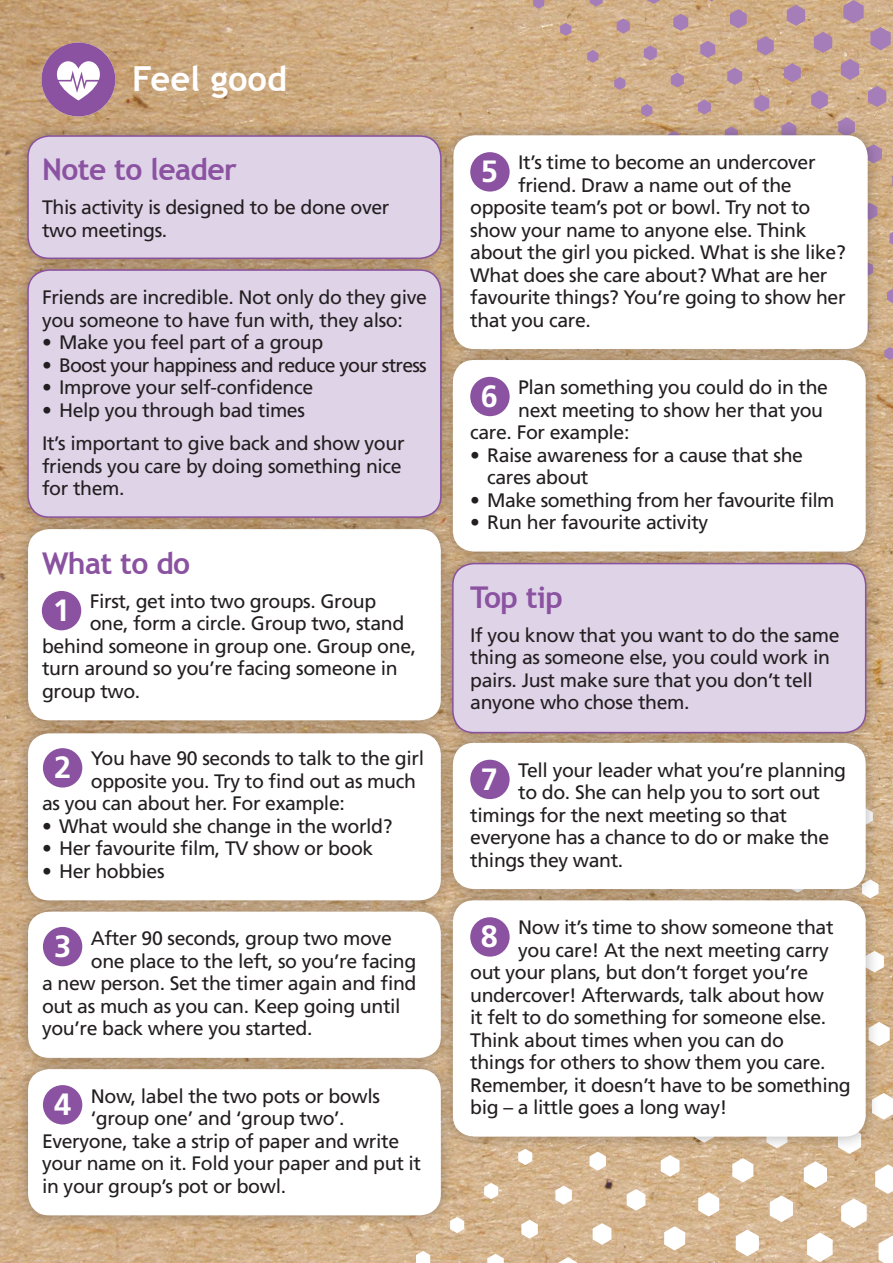
<style>
.page{position:relative;width:893px;height:1263px;background:#fff}
.page>*{position:absolute;margin:0;border:0;box-sizing:border-box;transform-origin:0 0}
.t1{font:700 34.5px "Trebuchet MS";color:#fff}
.t2{font:700 30.75px "Frutiger";color:#fff}
.Heading{font:700 30px "Trebuchet MS";letter-spacing:-.02em;color:#8a52a0}
.Body_Copy{font:19.5px/22.5px "Frutiger";letter-spacing:-.02em;color:#231f20}
.Body_Copy-2{font:19.5px "Frutiger";letter-spacing:-.04em;color:#231f20}
</style>
<div class="page">
<img style="left:0;top:0;width:893px;height:1263px">
<svg style="left:416px;top:774px;width:477px;height:489px;background:#d9be9d"></svg>
<svg style="left:533px;top:0;width:360px;height:360px;background:#ccaa8d"></svg>
<div style="left:14px;top:515px;width:441px;height:219px;background:#231f20;opacity:.35"></div>
<div style="left:28px;top:529px;width:413px;height:191px;background:#fff;border-radius:21px"></div>
<div style="left:14px;top:719px;width:441px;height:195px;background:#231f20;opacity:.35"></div>
<div style="left:28px;top:733px;width:413px;height:167px;background:#fff;border-radius:21px"></div>
<div style="left:14px;top:897px;width:441px;height:175px;background:#231f20;opacity:.35"></div>
<div style="left:28px;top:912px;width:413px;height:146px;background:#fff;border-radius:21px"></div>
<div style="left:14px;top:1055px;width:441px;height:175px;background:#231f20;opacity:.35"></div>
<div style="left:28px;top:1069px;width:413px;height:146px;background:#fff;border-radius:21px"></div>
<div style="left:439px;top:121px;width:443px;height:242px;background:#231f20;opacity:.35"></div>
<div style="left:453px;top:135px;width:415px;height:214px;background:#fff;border-radius:21px"></div>
<div style="left:13px;top:121px;width:443px;height:152px;background:#231f20;opacity:.35"></div>
<div style="left:28px;top:136px;width:413px;height:122px;background:#dfd3e8;border-radius:21px"></div>
<div style="left:27px;top:135px;width:415px;height:124px;border:2px solid #8a52a0;border-radius:21px"></div>
<div style="left:438px;top:548px;width:443px;height:199px;background:#231f20;opacity:.35"></div>
<div style="left:453px;top:564px;width:413px;height:169px;background:#dfd3e8;border-radius:21px"></div>
<div style="left:13px;top:255px;width:443px;height:277px;background:#231f20;opacity:.35"></div>
<div style="left:28px;top:270px;width:413px;height:247px;background:#dfd3e8;border-radius:21px"></div>
<div style="left:27px;top:269px;width:415px;height:249px;border:2px solid #8a52a0;border-radius:21px"></div>
<div style="left:439px;top:346px;width:441px;height:220px;background:#231f20;opacity:.35"></div>
<div style="left:453px;top:360px;width:413px;height:192px;background:#fff;border-radius:21px"></div>
<div style="left:439px;top:728px;width:441px;height:175px;background:#231f20;opacity:.35"></div>
<div style="left:453px;top:743px;width:413px;height:146px;background:#fff;border-radius:21px"></div>
<div style="left:439px;top:886px;width:441px;height:265px;background:#231f20;opacity:.35"></div>
<div style="left:453px;top:900px;width:413px;height:237px;background:#fff;border-radius:21px"></div>
<div style="left:43px;top:748px;width:39px;height:40px;background:#8a52a0;border-radius:50%"></div>
<div style="left:43px;top:927px;width:39px;height:39px;background:#8a52a0;border-radius:50%"></div>
<div style="left:43px;top:1085px;width:39px;height:39px;background:#8a52a0;border-radius:50%"></div>
<div style="left:470px;top:377px;width:40px;height:39px;background:#8a52a0;border-radius:50%"></div>
<div style="left:470px;top:760px;width:40px;height:39px;background:#8a52a0;border-radius:50%"></div>
<div style="left:470px;top:917px;width:40px;height:40px;background:#8a52a0;border-radius:50%"></div>
<div style="left:470px;top:152px;width:40px;height:40px;background:#8a52a0;border-radius:50%"></div>
<div style="left:42px;top:591px;width:39px;height:39px;background:#8a52a0;border-radius:50%"></div>
<svg style="left:41px;top:43px;width:74px;height:73px"></svg>
<p class="t1" style="left:132px;top:57px;width:157px">Feel good</p>
<p class="Heading" style="left:42px;top:151px;width:196px">Note to leader</p>
<p class="Body_Copy" style="left:42px;top:196px;width:349px">This activity is designed to be done over two meetings.</p>
<p class="Body_Copy" style="left:42px;top:286px;width:386px">Friends are incredible. Not only do they give you someone to have fun with, they also:</p>
<p class="Body_Copy" style="left:42px;top:331px;width:283px">• Make you feel part of a group</p>
<p class="Body_Copy-2" style="left:42px;top:353px;width:386px">• Boost your happiness and reduce your stress</p>
<p class="Body_Copy" style="left:42px;top:376px;width:273px">• Improve your self-confidence</p>
<p class="Body_Copy" style="left:42px;top:399px;width:264px">• Help you through bad times</p>
<p class="Body_Copy" style="left:42px;top:432px;width:364px">It’s important to give back and show your friends you care by doing something nice for them.</p>
<p class="Heading" style="left:42px;top:545px;width:150px">What to do</p>
<p class="Body_Copy" style="left:90px;top:590px;width:288px">First, get into two groups. Group</p>
<p class="Body_Copy" style="left:90px;top:612px;width:316px">one, form a circle. Group two, stand</p>
<p class="Body_Copy" style="left:42px;top:635px;width:376px">behind someone in group one. Group one,</p>
<p class="Body_Copy" style="left:42px;top:657px;width:357px">turn around so you’re facing someone in</p>
<p class="Body_Copy" style="left:42px;top:680px;width:100px">group two.</p>
<p class="t2" style="left:53px;top:592px;width:19px">1</p>
<p class="Body_Copy" style="left:91px;top:747px;width:335px">You have 90 seconds to talk to the girl</p>
<p class="Body_Copy" style="left:91px;top:770px;width:327px">opposite you. Try to find out as much</p>
<p class="Body_Copy" style="left:42px;top:792px;width:304px">as you can about her. For example:</p>
<p class="Body_Copy" style="left:42px;top:815px;width:352px">• What would she change in the world?</p>
<p class="Body_Copy" style="left:42px;top:837px;width:333px">• Her favourite film, TV show or book</p>
<p class="Body_Copy" style="left:42px;top:860px;width:124px">• Her hobbies</p>
<p class="t2" style="left:54px;top:749px;width:19px">2</p>
<p class="Body_Copy" style="left:91px;top:927px;width:303px">After 90 seconds, group two move</p>
<p class="Body_Copy" style="left:91px;top:950px;width:327px">one place to the left, so you’re facing</p>
<p class="Body_Copy" style="left:42px;top:972px;width:376px">a new person. Set the timer again and find</p>
<p class="Body_Copy" style="left:42px;top:995px;width:360px">out as much as you can. Keep going until</p>
<p class="Body_Copy" style="left:42px;top:1017px;width:272px">you’re back where you started.</p>
<p class="t2" style="left:54px;top:928px;width:19px">3</p>
<p class="Body_Copy" style="left:91px;top:1085px;width:291px">Now, label the two pots or bowls</p>
<p class="Body_Copy" style="left:91px;top:1107px;width:255px">‘group one’ and ‘group two’.</p>
<p class="Body_Copy" style="left:42px;top:1130px;width:359px">Everyone, take a strip of paper and write</p>
<p class="Body_Copy" style="left:42px;top:1152px;width:381px">your name on it. Fold your paper and put it</p>
<p class="Body_Copy" style="left:42px;top:1175px;width:246px">in your group’s pot or bowl.</p>
<p class="t2" style="left:54px;top:1086px;width:19px">4</p>
<p class="Body_Copy" style="left:518px;top:151px;width:299px">It’s time to become an undercover</p>
<p class="Body_Copy" style="left:518px;top:174px;width:275px">friend. Draw a name out of the</p>
<p class="Body_Copy" style="left:470px;top:196px;width:342px">opposite team’s pot or bowl. Try not to</p>
<p class="Body_Copy" style="left:470px;top:219px;width:338px">show your name to anyone else. Think</p>
<p class="Body_Copy" style="left:470px;top:241px;width:377px">about the girl you picked. What is she like?</p>
<p class="Body_Copy" style="left:470px;top:264px;width:359px">What does she care about? What are her</p>
<p class="Body_Copy" style="left:470px;top:286px;width:377px">favourite things? You’re going to show her</p>
<p class="Body_Copy" style="left:470px;top:309px;width:122px">that you care.</p>
<p class="t2" style="left:481px;top:153px;width:19px">5</p>
<p class="Body_Copy" style="left:518px;top:376px;width:312px">Plan something you could do in the</p>
<p class="Body_Copy" style="left:518px;top:399px;width:306px">next meeting to show her that you</p>
<p class="Body_Copy" style="left:470px;top:421px;width:161px">care. For example:</p>
<p class="Body_Copy" style="left:487px;top:444px;width:317px;text-indent:-17px">• Raise awareness for a cause that she cares about</p>
<p class="Body_Copy" style="left:470px;top:489px;width:366px">• Make something from her favourite film</p>
<p class="Body_Copy" style="left:470px;top:511px;width:240px">• Run her favourite activity</p>
<p class="t2" style="left:481px;top:378px;width:19px">6</p>
<p class="Heading" style="left:470px;top:578px;width:94px">Top tip</p>
<p class="Body_Copy" style="left:470px;top:624px;width:371px">If you know that you want to do the same thing as someone else, you could work in pairs. Just make sure that you don’t tell anyone who chose them.</p>
<p class="Body_Copy" style="left:518px;top:759px;width:330px">Tell your leader what you’re planning</p>
<p class="Body_Copy" style="left:518px;top:781px;width:304px">to do. She can help you to sort out</p>
<p class="Body_Copy" style="left:470px;top:804px;width:318px">timings for the next meeting so that</p>
<p class="Body_Copy" style="left:470px;top:826px;width:361px">everyone has a chance to do or make the</p>
<p class="Body_Copy" style="left:470px;top:849px;width:155px">things they want.</p>
<p class="t2" style="left:481px;top:761px;width:19px">7</p>
<p class="Body_Copy" style="left:518px;top:916px;width:317px">Now it’s time to show someone that</p>
<p class="Body_Copy" style="left:518px;top:939px;width:312px">you care! At the next meeting carry</p>
<p class="Body_Copy" style="left:470px;top:961px;width:340px">out your plans, but don’t forget you’re</p>
<p class="Body_Copy" style="left:470px;top:984px;width:355px">undercover! Afterwards, talk about how</p>
<p class="Body_Copy" style="left:470px;top:1006px;width:358px">it felt to do something for someone else.</p>
<p class="Body_Copy" style="left:470px;top:1029px;width:315px">Think about times when you can do</p>
<p class="Body_Copy" style="left:470px;top:1051px;width:357px">things for others to show them you care.</p>
<p class="Body_Copy" style="left:470px;top:1074px;width:382px">Remember, it doesn’t have to be something</p>
<p class="Body_Copy" style="left:470px;top:1096px;width:259px">big – a little goes a long way!</p>
<p class="t2" style="left:481px;top:918px;width:19px">8</p>
</div>
